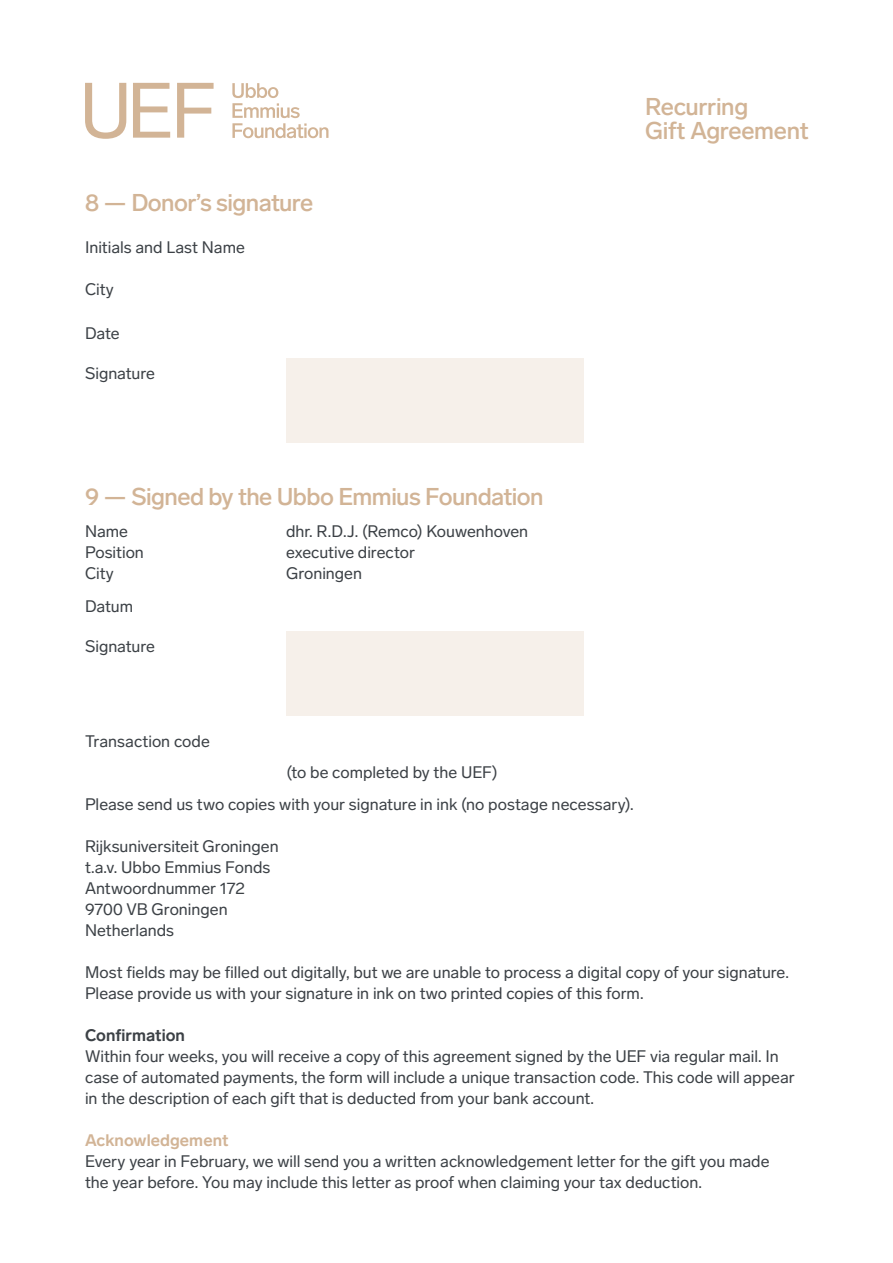
<style>
.page{position:relative;width:893px;height:1263px;background:#fff}
.page>*{position:absolute;margin:0;border:0;box-sizing:border-box;transform-origin:0 0}
.t1{font:500 24px/24px "Lab Grotesque";letter-spacing:-.025em;color:#d2b496}
.t2{font:16.5px/21px "Lab Grotesque";color:#3c4146}
.t3{font:700 16.5px "Lab Grotesque";letter-spacing:.005em;color:#d2b496}
.t4{font:700 16.5px "Lab Grotesque";color:#3c4146}
</style>
<div class="page">
<div style="left:287px;top:358px;width:297px;height:84px;background:#f6f0ea"></div>
<div style="left:287px;top:631px;width:297px;height:84px;background:#f6f0ea"></div>
<svg style="left:85px;top:83px;width:129px;height:56px"></svg>
<svg style="left:232px;top:83px;width:96px;height:55px"></svg>
<h1 class="t1" style="left:85px;top:191px;width:230px">8 — Donor’s signature</h1>
<p class="t2" style="left:85px;top:237px;width:161px">Initials and Last Name</p>
<p class="t2" style="left:85px;top:279px;width:30px">City</p>
<p class="t2" style="left:85px;top:322px;width:36px">Date</p>
<p class="t2" style="left:85px;top:363px;width:71px">Signature</p>
<h1 class="t1" style="left:85px;top:485px;width:460px">9 — Signed by the Ubbo Emmius Foundation</h1>
<p class="t2" style="left:85px;top:520px;width:45px">Name</p>
<p class="t2" style="left:286px;top:520px;width:244px">dhr. R.D.J. (Remco) Kouwenhoven</p>
<p class="t2" style="left:85px;top:541px;width:60px">Position</p>
<p class="t2" style="left:286px;top:541px;width:130px">executive director</p>
<p class="t2" style="left:85px;top:562px;width:30px">City</p>
<p class="t2" style="left:286px;top:562px;width:78px">Groningen</p>
<p class="t2" style="left:85px;top:595px;width:50px">Datum</p>
<p class="t2" style="left:85px;top:636px;width:71px">Signature</p>
<p class="t2" style="left:85px;top:730px;width:126px">Transaction code</p>
<p class="t2" style="left:287px;top:762px;width:213px">(to be completed by the UEF)</p>
<h1 class="t1" style="left:645px;top:95px;width:165px">Recurring<br>Gift Agreement</h1>
<p class="t2" style="left:85px;top:793px;width:550px">Please send us two copies with your signature in ink (no postage necessary).</p>
<p class="t2" style="left:85px;top:835px;width:195px">Rijksuniversiteit Groningen t.a.v. Ubbo Emmius Fonds<br>Antwoordnummer 172<br>9700 VB Groningen<br>Netherlands</p>
<p class="t2" style="left:85px;top:961px;width:705px">Most fields may be filled out digitally, but we are unable to process a digital copy of your signature.<br>Please provide us with your signature in ink on two printed copies of this form.</p>
<p class="t4" style="left:85px;top:1025px;width:102px">Confirmation</p>
<p class="t2" style="left:85px;top:1045px;width:711px">Within four weeks, you will receive a copy of this agreement signed by the UEF via regular mail. In case of automated payments, the form will include a unique transaction code. This code will appear in the description of each gift that is deducted from your bank account.</p>
<p class="t3" style="left:85px;top:1130px;width:145px">Acknowledgement</p>
<p class="t2" style="left:85px;top:1150px;width:686px">Every year in February, we will send you a written acknowledgement letter for the gift you made the year before. You may include this letter as proof when claiming your tax deduction.</p>
</div>
